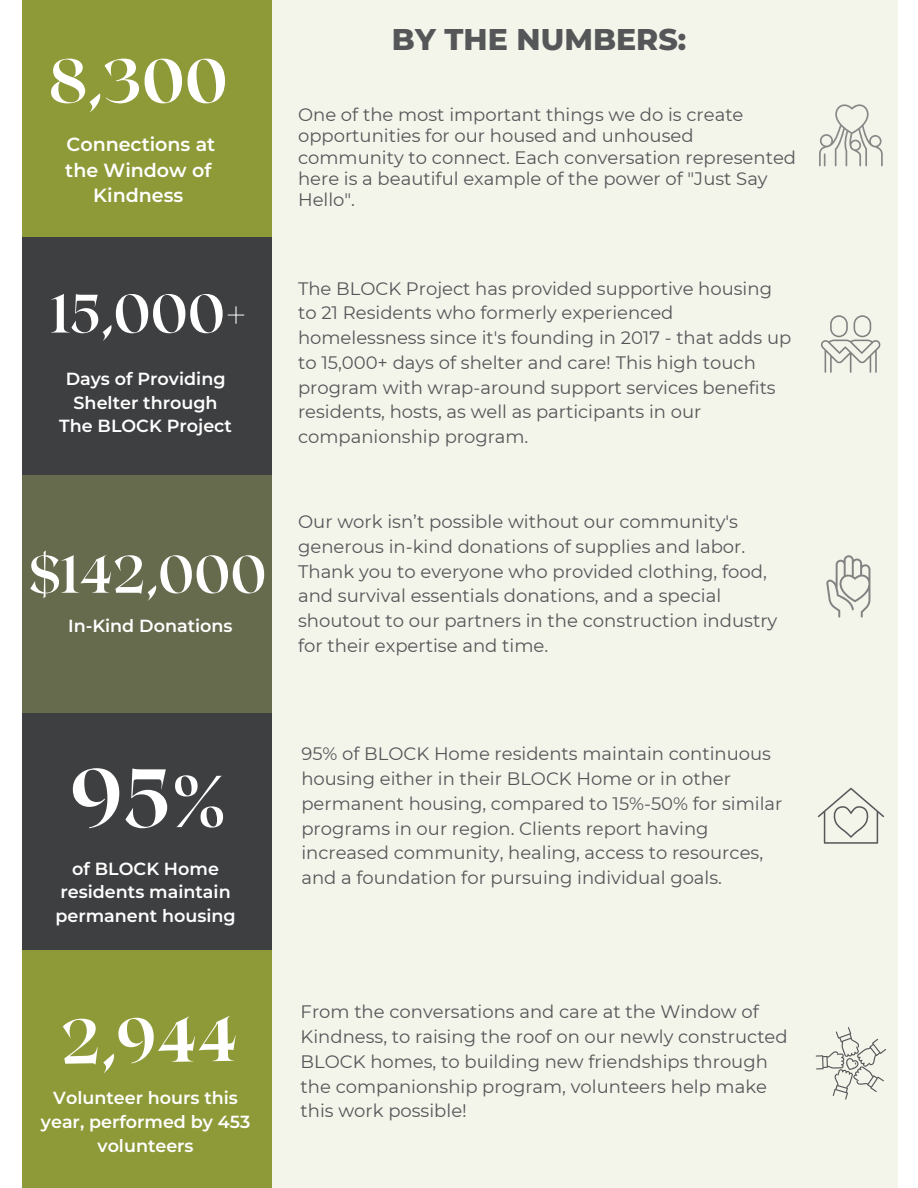
<style>
.page{position:relative;width:918px;height:1188px;background:#fff}
.page>*{position:absolute;margin:0;border:0;box-sizing:border-box;transform-origin:0 0}
.t1{font:800 82.5px "Roxborough CF";color:#fff}
.t2{font:800 62.7px "Roxborough CF";color:#fff}
.t3{font:800 61.5px "Roxborough CF";color:#fff}
.t4{font:700 54px "Roxborough CF";color:#fff}
.t5{font:700 52.5px "Roxborough CF";color:#fff}
.t6{font:800 30px "Montserrat";color:#555658}
.t7{font:600 19.05px/25.8px "Montserrat";color:#fff;text-align:center}
.t8{font:18px/24.8px "Montserrat";color:#555658}
.t9{font:600 17.55px/23.7px "Montserrat";color:#fff;text-align:center}
</style>
<div class="page">
<div style="left:39px;top:0;width:858px;height:1188px;background:#f3f5eb"></div>
<div style="left:22px;top:0;width:250px;height:237px;background:#8e9a38"></div>
<div style="left:22px;top:713px;width:250px;height:237px;background:#3e3f41"></div>
<div style="left:22px;top:475px;width:250px;height:238px;background:#666b4d"></div>
<div style="left:22px;top:238px;width:250px;height:237px;background:#3e3f41"></div>
<div style="left:22px;top:950px;width:250px;height:238px;background:#8e9a38"></div>
<svg style="left:821px;top:315px;width:60px;height:58px"></svg>
<svg style="left:819px;top:104px;width:64px;height:62px"></svg>
<svg style="left:826px;top:555px;width:44px;height:62px"></svg>
<svg style="left:816px;top:1027px;width:70px;height:72px"></svg>
<svg style="left:818px;top:788px;width:66px;height:56px"></svg>
<p class="t3" style="left:49px;top:41px;width:180px">8,300</p>
<p class="t7" style="left:65px;top:131px;width:152px">Connections at the Window of<br>Kindness</p>
<p class="t4" style="left:51px;top:279px;width:197px">15,000+</p>
<p class="t9" style="left:59px;top:367px;width:174px">Days of Providing<br>Shelter through<br>The BLOCK Project</p>
<p class="t5" style="left:28px;top:540px;width:240px">$142,000</p>
<p class="t9" style="left:68px;top:614px;width:166px">In-Kind Donations</p>
<p class="t6" style="left:392px;top:21px;width:296px">BY THE NUMBERS:</p>
<p class="t8" style="left:298px;top:104px;width:500px;line-height:21.3px">One of the most important things we do is create opportunities for our housed and unhoused community to connect. Each conversation represented here is a beautiful example of the power of "Just Say Hello".</p>
<p class="t8" style="left:298px;top:276px;width:495px">The BLOCK Project has provided supportive housing to 21 Residents who formerly experienced homelessness since it's founding in 2017 - that adds up to 15,000+ days of shelter and care! This high touch program with wrap-around support services benefits residents, hosts, as well as participants in our companionship program.</p>
<p class="t8" style="left:298px;top:509px;width:481px">Our work isn’t possible without our community's generous in-kind donations of supplies and labor.<br>Thank you to everyone who provided clothing, food, and survival essentials donations, and a special shoutout to our partners in the construction industry for their expertise and time.</p>
<p class="t1" style="left:70px;top:745px;width:159px">95%</p>
<p class="t9" style="left:55px;top:857px;width:182px">of BLOCK Home residents maintain permanent housing</p>
<p class="t2" style="left:60px;top:1001px;width:179px;rotate:-1deg">2,944</p>
<p class="t9" style="left:41px;top:1086px;width:211px">Volunteer hours this year, performed by 453 volunteers</p>
<p class="t8" style="left:301px;top:742px;width:483px">95% of BLOCK Home residents maintain continuous housing either in their BLOCK Home or in other permanent housing, compared to 15%-50% for similar programs in our region. Clients report having increased community, healing, access to resources, and a foundation for pursuing individual goals.</p>
<p class="t8" style="left:301px;top:1000px;width:489px">From the conversations and care at the Window of Kindness, to raising the roof on our newly constructed BLOCK homes, to building new friendships through the companionship program, volunteers help make this work possible!</p>
</div>
